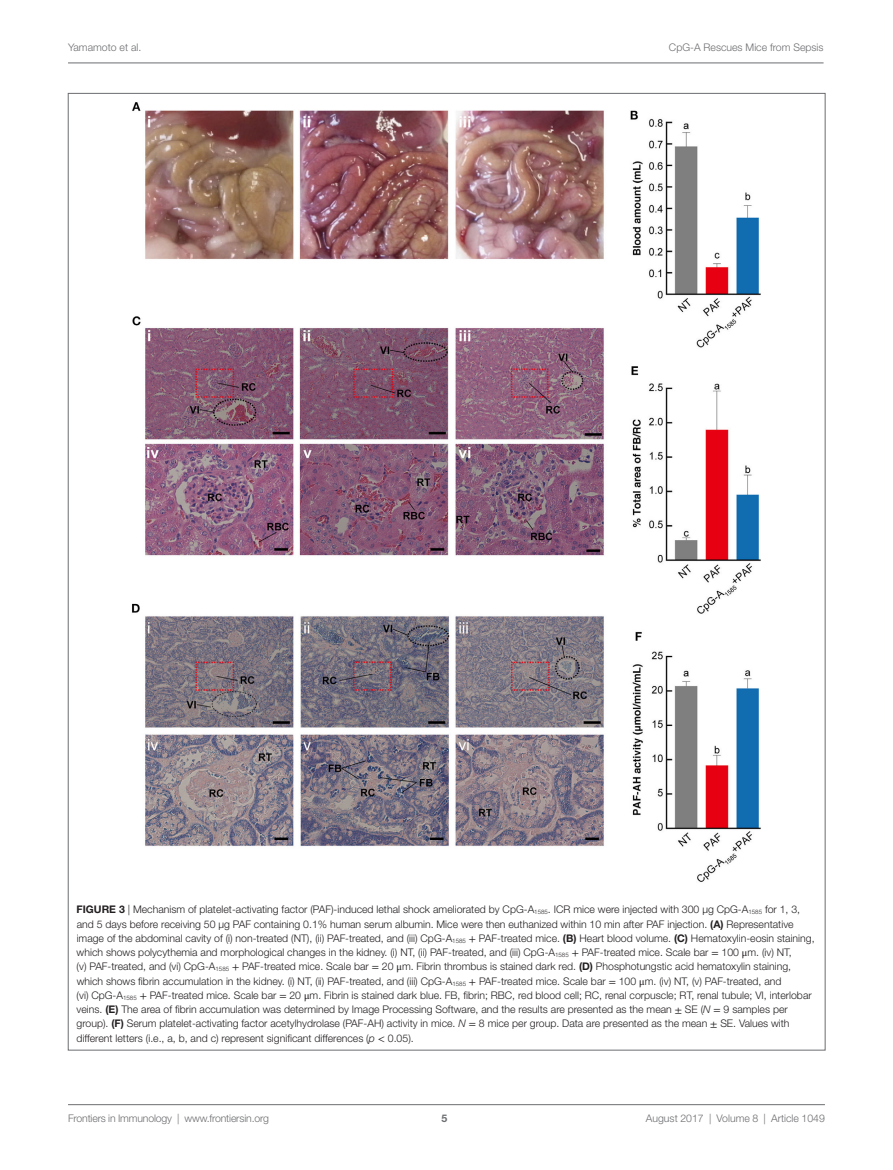
<style>
.page{position:relative;width:893px;height:1170px;background:#fff}
.page>*{position:absolute;margin:0;border:0;box-sizing:border-box;transform-origin:0 0}
.t1{font:300 10.5px/14.2px "Helvetica Neue LT Std";color:#231f20}
.t2{font:300 10.5px "Helvetica Neue LT Std";color:#6c6d70}
.t3{font:700 10.5px "Helvetica Neue LT Std";color:#6c6d70}
.s1{font-weight:700}
.s2{font-family:"STIX General";font-weight:400}
.s3{font-style:italic}
</style>
<div class="page">
<img style="left:132px;top:102px;width:629px;height:780px">
<hr style="left:68px;top:1104px;width:757px;height:1px;background:#6c6d70">
<hr style="left:68px;top:63px;width:755px;height:1px;background:#6c6d70">
<p class="t2" style="left:68px;top:41px;width:75px">Yamamoto et al.</p>
<p class="t2" style="left:669px;top:41px;width:156px">CpG-A Rescues Mice from Sepsis</p>
<p class="t1" style="left:77px;top:902px;width:739px"><span class="s1">FIGURE 3</span> | Mechanism of platelet-activating factor (PAF)-induced lethal shock ameliorated by CpG-A<sub>1585</sub>. ICR mice were injected with 300 µg CpG-A<sub>1585</sub> for 1, 3, and 5 days before receiving 50 µg PAF containing 0.1% human serum albumin. Mice were then euthanized within 10 min after PAF injection. <span class="s1">(A)</span> Representative image of the abdominal cavity of (i) non-treated (NT), (ii) PAF-treated, and (iii) CpG-A<sub>1585</sub> <span class="s2">+</span> PAF-treated mice. <span class="s1">(B)</span> Heart blood volume. <span class="s1">(C)</span> Hematoxylin-eosin staining, which shows polycythemia and morphological changes in the kidney. (i) NT, (ii) PAF-treated, and (iii) CpG-A<sub>1585</sub> <span class="s2">+</span> PAF-treated mice. Scale bar <span class="s2">=</span> 100 <span class="s2">μ</span>m. (iv) NT,<br>(v) PAF-treated, and (vi) CpG-A<sub>1585</sub> <span class="s2">+</span> PAF-treated mice. Scale bar <span class="s2">=</span> 20 <span class="s2">μ</span>m. Fibrin thrombus is stained dark red. <span class="s1">(D)</span> Phosphotungstic acid hematoxylin staining, which shows fibrin accumulation in the kidney. (i) NT, (ii) PAF-treated, and (iii) CpG-A<sub>1585</sub> <span class="s2">+</span> PAF-treated mice. Scale bar <span class="s2">=</span> 100 <span class="s2">μ</span>m. (iv) NT, (v) PAF-treated, and<br>(vi) CpG-A<sub>1585</sub> <span class="s2">+</span> PAF-treated mice. Scale bar <span class="s2">=</span> 20 <span class="s2">μ</span>m. Fibrin is stained dark blue. FB, fibrin; RBC, red blood cell; RC, renal corpuscle; RT, renal tubule; VI, interlobar veins. <span class="s1">(E)</span> The area of fibrin accumulation was determined by Image Processing Software, and the results are presented as the mean <span class="s2">±</span> SE (<span class="s3">N</span> <span class="s2">=</span> 9 samples per group). <span class="s1">(F)</span> Serum platelet-activating factor acetylhydrolase (PAF-AH) activity in mice. <span class="s3">N</span> <span class="s2">=</span> 8 mice per group. Data are presented as the mean <span class="s2">±</span> SE. Values with different letters (i.e., a, b, and c) represent significant differences (<span class="s3">p</span> <span class="s2">&lt;</span> 0.05).</p>
<p class="t2" style="left:68px;top:1111px;width:203px">Frontiers in Immunology | www.frontiersin.org</p>
<p class="t2" style="left:646px;top:1111px;width:181px">August 2017 | Volume 8 | Article 1049</p>
<p class="t3" style="left:441px;top:1111px;width:7px">5</p>
</div>
